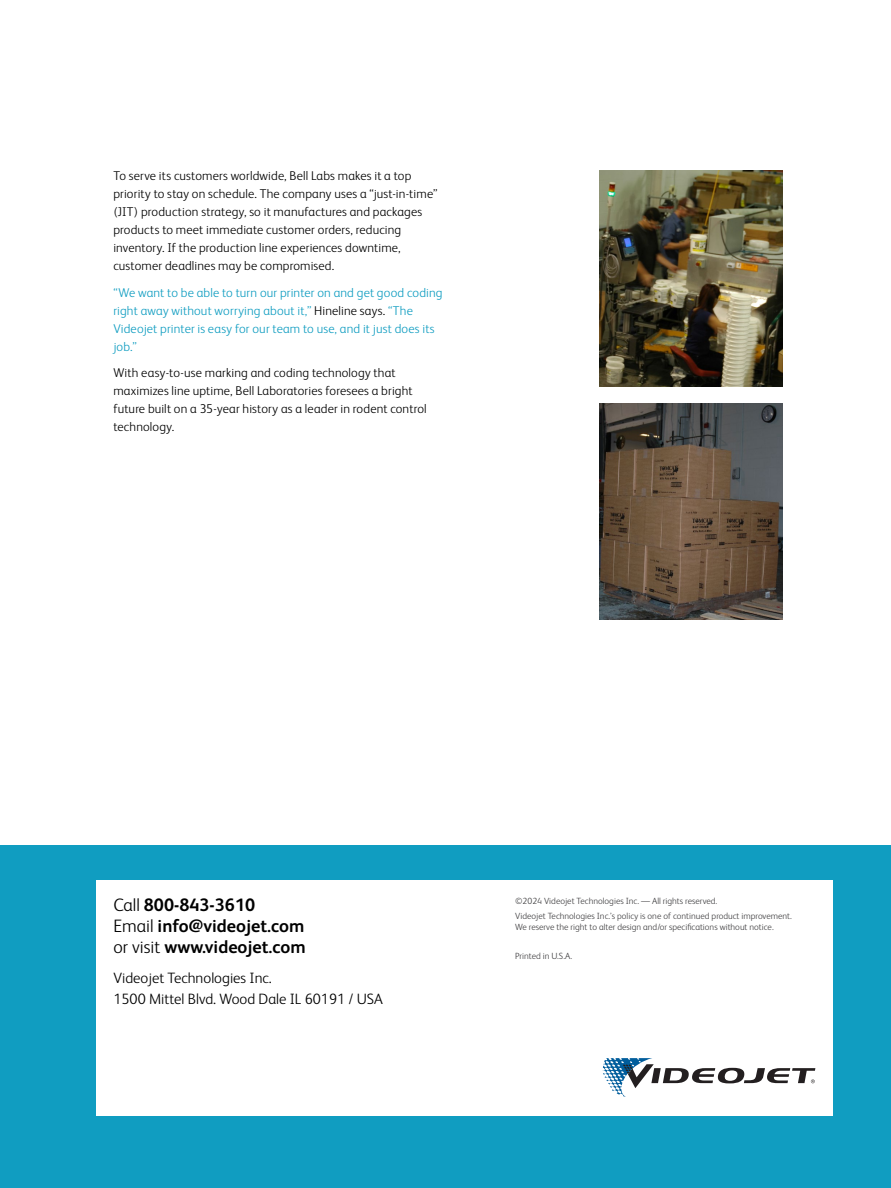
<style>
.page{position:relative;width:891px;height:1188px;background:#fff}
.page>*{position:absolute;margin:0;border:0;box-sizing:border-box;transform-origin:0 0}
.t1{font:700 18px/21px "FS Albert Pro";color:#000}
.t2{font:300 15px/21px "FS Albert Pro";color:#000}
.t3{font:300 12.75px/18px "FS Albert Pro";letter-spacing:.01em;color:#000}
.t4{font:300 12.75px/18px "FS Albert Pro";letter-spacing:.01em;color:#109dc1}
.t5{font:300 9px/14.7px "FS Albert Pro";color:#414042}
.s1{color:#000}
.s2{font-weight:300}
</style>
<div class="page">
<div style="left:0;top:846px;width:891px;height:342px;background:#109dc1"></div>
<div style="left:96px;top:880px;width:737px;height:236px;background:#fff"></div>
<svg style="left:603px;top:1058px;width:212px;height:39px"></svg>
<img style="left:599px;top:171px;width:184px;height:216px">
<img style="left:599px;top:404px;width:184px;height:216px">
<p class="t3" style="left:113px;top:166px;width:326px">To serve its customers worldwide, Bell Labs makes it a top priority to stay on schedule. The company uses a “just-in-time” (JIT) production strategy, so it manufactures and packages products to meet immediate customer orders, reducing inventory. If the production line experiences downtime, customer deadlines may be compromised.</p>
<p class="t4" style="left:113px;top:283px;width:331px">“We want to be able to turn our printer on and get good coding right away without worrying about it,” <span class="s1">Hineline says.</span> “The Videojet printer is easy for our team to use, and it just does its job.”</p>
<p class="t3" style="left:113px;top:363px;width:315px">With easy-to-use marking and coding technology that maximizes line uptime, Bell Laboratories foresees a bright future built on a 35-year history as a leader in rodent control technology.</p>
<h1 class="t1" style="left:113px;top:894px;width:194px"><span class="s2">Call</span> 800-843-3610<br><span class="s2">Email</span> info@videojet.com <span class="s2">or visit</span> www.videojet.com</h1>
<p class="t2" style="left:113px;top:966px;width:271px">Videojet Technologies Inc.<br>1500 Mittel Blvd. Wood Dale IL 60191 / USA</p>
<p class="t5" style="left:515px;top:893px;width:278px">©2024 Videojet Technologies Inc. — All rights reserved.<br>Videojet Technologies Inc.’s policy is one of continued product improvement.</p>
<p class="t5" style="left:515px;top:919px;width:260px">We reserve the right to alter design and/or specifications without notice.</p>
<p class="t5" style="left:515px;top:948px;width:58px">Printed in U.S.A.</p>
</div>
